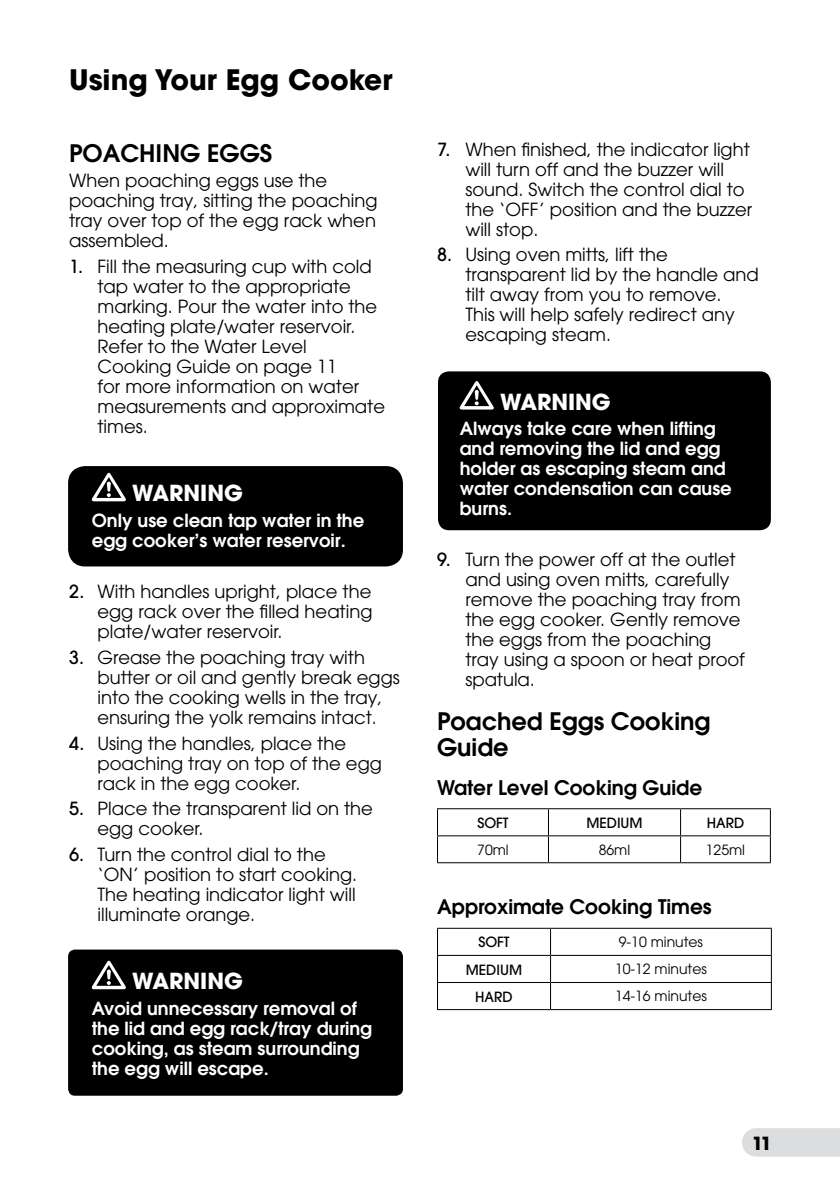
<style>
.page{position:relative;width:840px;height:1191px;background:#fff}
.page>*{position:absolute;margin:0;border:0;box-sizing:border-box;transform-origin:0 0}
.t1{font:700 28px "Avant Garde LT";color:#000}
.t2{font:600 24px/26px "Avant Garde LT";color:#000}
.t3{font:700 22px "Avant Garde LT";color:#fff}
.t4{font:600 20px "Avant Garde LT";color:#000}
.t5{font:18px/20px "Avant Garde LT";color:#000}
.t6{font:600 18px/20px "Avant Garde LT";color:#fff}
.t7{font:700 18px "Avant Garde LT";color:#000}
.t8{font:14px "Avant Garde LT";color:#000}
.t9{font:500 14px "Avant Garde LT";color:#000}
.s1{font-weight:500}
</style>
<div class="page">
<div style="left:68px;top:466px;width:335px;height:100px;background:#000;border-radius:17px"></div>
<div style="left:68px;top:949px;width:335px;height:146px;background:#000;border-radius:7px"></div>
<div style="left:438px;top:371px;width:332px;height:159px;background:#000;border-radius:11px"></div>
<div style="left:742px;top:1128px;width:97px;height:28px;background:#dcddde"></div>
<svg style="left:92px;top:473px;width:34px;height:28px"></svg>
<svg style="left:92px;top:960px;width:34px;height:29px"></svg>
<svg style="left:459px;top:381px;width:34px;height:28px"></svg>
<hr style="left:437px;top:808px;width:111px;height:1px;background:#000">
<hr style="left:548px;top:808px;width:132px;height:1px;background:#000">
<hr style="left:680px;top:808px;width:90px;height:1px;background:#000">
<hr style="left:437px;top:835px;width:111px;height:1px;background:#000">
<svg style="left:437px;top:809px;width:1px;height:53px"></svg>
<hr style="left:548px;top:835px;width:132px;height:1px;background:#000">
<hr style="left:680px;top:835px;width:90px;height:1px;background:#000">
<svg style="left:769px;top:809px;width:1px;height:53px"></svg>
<hr style="left:437px;top:862px;width:111px;height:1px;background:#000">
<hr style="left:548px;top:862px;width:132px;height:1px;background:#000">
<hr style="left:680px;top:862px;width:90px;height:1px;background:#000">
<hr style="left:437px;top:927px;width:113px;height:1px;background:#000">
<hr style="left:550px;top:927px;width:221px;height:1px;background:#000">
<hr style="left:437px;top:955px;width:113px;height:1px;background:#000">
<hr style="left:550px;top:955px;width:221px;height:1px;background:#000">
<hr style="left:437px;top:982px;width:113px;height:1px;background:#000">
<svg style="left:437px;top:928px;width:1px;height:81px"></svg>
<hr style="left:550px;top:982px;width:221px;height:1px;background:#000">
<svg style="left:770px;top:928px;width:1px;height:81px"></svg>
<hr style="left:437px;top:1009px;width:113px;height:1px;background:#000">
<hr style="left:550px;top:1009px;width:221px;height:1px;background:#000">
<h1 class="t1" style="left:69px;top:62px;width:325px">Using Your Egg Cooker</h1>
<h2 class="t2" style="left:69px;top:139px;width:205px">POACHING EGGS</h2>
<p class="t5" style="left:69px;top:171px;width:310px">When poaching eggs use the poaching tray, sitting the poaching tray over top of the egg rack when assembled.</p>
<p class="t5" style="left:97px;top:256px;width:289px;text-indent:-28px"><span class="s1">1.</span> Fill the measuring cup with cold tap water to the appropriate marking. Pour the water into the heating plate/water reservoir.<br>Refer to the Water Level<br>Cooking Guide on page 11<br>for more information on water measurements and approximate times.</p>
<p class="t3" style="left:132px;top:479px;width:112px">WARNING</p>
<p class="t6" style="left:92px;top:510px;width:274px">Only use clean tap water in the egg cooker’s water reservoir.</p>
<p class="t5" style="left:97px;top:581px;width:276px;text-align:justify;text-indent:-28px"><span class="s1">2.</span> With handles upright, place the egg rack over the filled heating plate/water reservoir.</p>
<p class="t5" style="left:97px;top:647px;width:303px;text-indent:-28px"><span class="s1">3.</span> Grease the poaching tray with butter or oil and gently break eggs into the cooking wells in the tray, ensuring the yolk remains intact.</p>
<p class="t5" style="left:97px;top:733px;width:286px;text-indent:-28px"><span class="s1">4.</span> Using the handles, place the poaching tray on top of the egg rack in the egg cooker.</p>
<p class="t5" style="left:97px;top:798px;width:277px;text-indent:-28px"><span class="s1">5.</span> Place the transparent lid on the egg cooker.</p>
<p class="t5" style="left:97px;top:844px;width:261px;text-indent:-28px"><span class="s1">6.</span> Turn the control dial to the ‘ON’ position to start cooking.<br>The heating indicator light will illuminate orange.</p>
<p class="t3" style="left:132px;top:966px;width:112px">WARNING</p>
<p class="t6" style="left:92px;top:998px;width:282px">Avoid unnecessary removal of the lid and egg rack/tray during cooking, as steam surrounding the egg will escape.</p>
<p class="t5" style="left:465px;top:139px;width:288px;text-indent:-28px"><span class="s1">7.</span> When finished, the indicator light will turn off and the buzzer will sound. Switch the control dial to the ‘OFF’ position and the buzzer will stop.</p>
<p class="t5" style="left:465px;top:245px;width:295px;text-indent:-28px"><span class="s1">8.</span> Using oven mitts, lift the transparent lid by the handle and tilt away from you to remove.<br>This will help safely redirect any escaping steam.</p>
<p class="t3" style="left:499px;top:387px;width:112px">WARNING</p>
<p class="t6" style="left:459px;top:418px;width:273px">Always take care when lifting and removing the lid and egg holder as escaping steam and water condensation can cause burns.</p>
<p class="t5" style="left:465px;top:550px;width:281px;text-indent:-28px"><span class="s1">9.</span> Turn the power off at the outlet and using oven mitts, carefully remove the poaching tray from the egg cooker. Gently remove the eggs from the poaching tray using a spoon or heat proof spatula.</p>
<h2 class="t2" style="left:437px;top:707px;width:275px">Poached Eggs Cooking<br>Guide</h2>
<p class="t4" style="left:437px;top:774px;width:266px">Water Level Cooking Guide</p>
<p class="t9" style="left:477px;top:814px;width:33px">SOFT</p>
<p class="t9" style="left:586px;top:814px;width:58px">MEDIUM</p>
<p class="t9" style="left:706px;top:814px;width:39px">HARD</p>
<p class="t8" style="left:477px;top:841px;width:33px">70ml</p>
<p class="t8" style="left:598px;top:841px;width:33px">86ml</p>
<p class="t8" style="left:705px;top:841px;width:41px">125ml</p>
<p class="t4" style="left:437px;top:893px;width:276px">Approximate Cooking Times</p>
<p class="t9" style="left:478px;top:933px;width:33px">SOFT</p>
<p class="t8" style="left:618px;top:933px;width:86px">9-10 minutes</p>
<p class="t9" style="left:465px;top:960px;width:58px">MEDIUM</p>
<p class="t8" style="left:614px;top:961px;width:93px">10-12 minutes</p>
<p class="t9" style="left:475px;top:987px;width:39px">HARD</p>
<p class="t8" style="left:614px;top:988px;width:93px">14-16 minutes</p>
<p class="t7" style="left:751px;top:1131px;width:21px">11</p>
</div>
